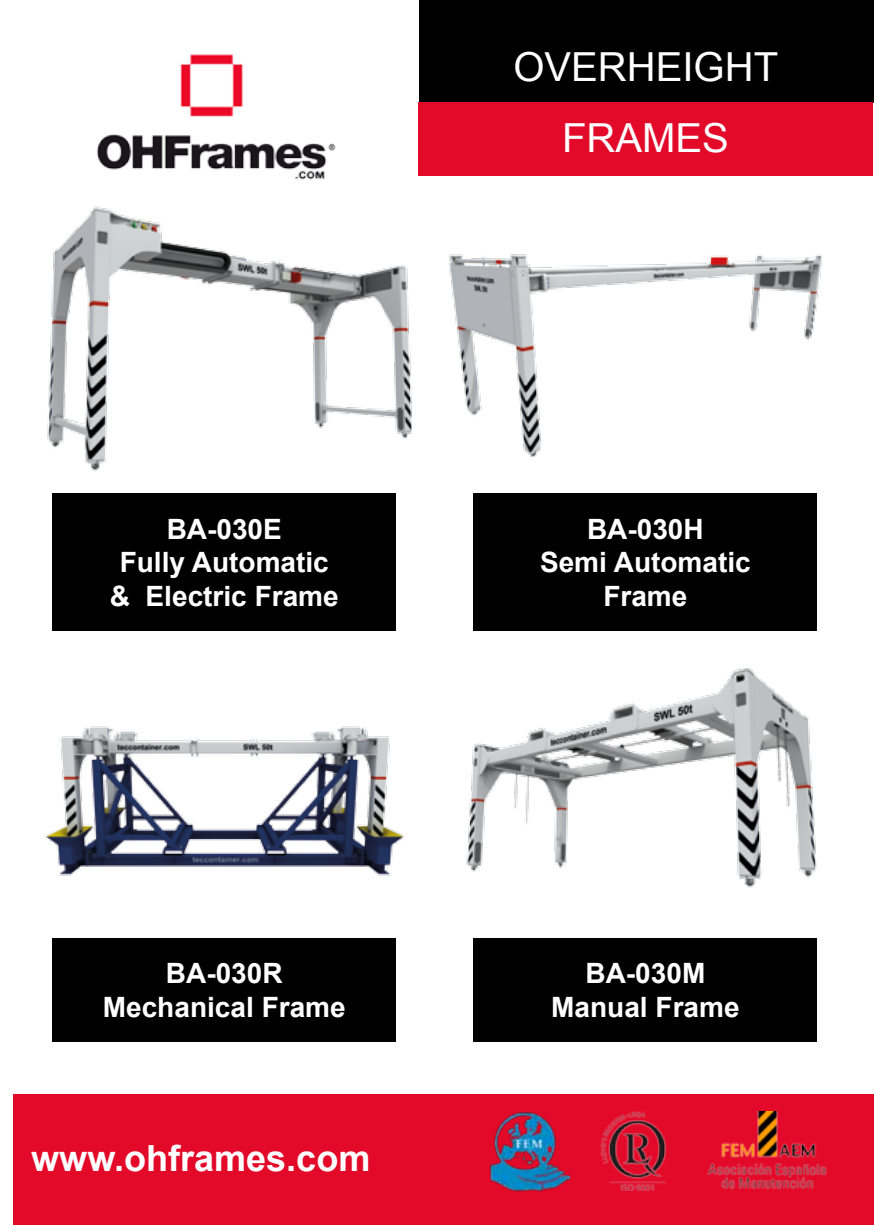
<style>
.page{position:relative;width:874px;height:1225px;background:#fff}
.page>*{position:absolute;margin:0;border:0;box-sizing:border-box;transform-origin:0 0}
.t1{font:40px "Arial";color:#fff}
.t2{font:700 36px "Arial";color:#fff}
.t3{font:700 28px/33.6px "Arial";color:#fff;text-align:center}
</style>
<div class="page">
<div style="left:13px;top:1094px;width:860px;height:131px;background:#e30929"></div>
<img style="left:96px;top:54px;width:240px;height:126px">
<div style="left:419px;top:0;width:454px;height:102px;background:#000"></div>
<div style="left:418px;top:102px;width:454px;height:74px;background:#e30929"></div>
<img style="left:47px;top:206px;width:365px;height:265px">
<img style="left:45px;top:726px;width:359px;height:150px">
<img style="left:448px;top:254px;width:374px;height:204px">
<img style="left:466px;top:669px;width:351px;height:219px">
<img style="left:600px;top:1111px;width:66px;height:79px">
<img style="left:707px;top:1111px;width:120px;height:79px">
<img style="left:489px;top:1112px;width:80px;height:79px">
<div style="left:53px;top:493px;width:343px;height:138px;background:#000"></div>
<div style="left:53px;top:938px;width:343px;height:103px;background:#000"></div>
<div style="left:473px;top:493px;width:343px;height:138px;background:#000"></div>
<div style="left:473px;top:938px;width:343px;height:103px;background:#000"></div>
<p class="t3" style="left:110px;top:513px;width:230px">BA-030E<br>Fully Automatic &amp; Electric Frame</p>
<p class="t3" style="left:103px;top:957px;width:244px">BA-030R<br>Mechanical Frame</p>
<p class="t2" style="left:31px;top:1134px;width:340px">www.ohframes.com</p>
<h1 class="t1" style="left:513px;top:41px;width:266px">OVERHEIGHT</h1>
<h1 class="t1" style="left:561px;top:112px;width:168px">FRAMES</h1>
<p class="t3" style="left:539px;top:513px;width:212px">BA-030H<br>Semi Automatic<br>Frame</p>
<p class="t3" style="left:551px;top:957px;width:190px">BA-030M<br>Manual Frame</p>
</div>
